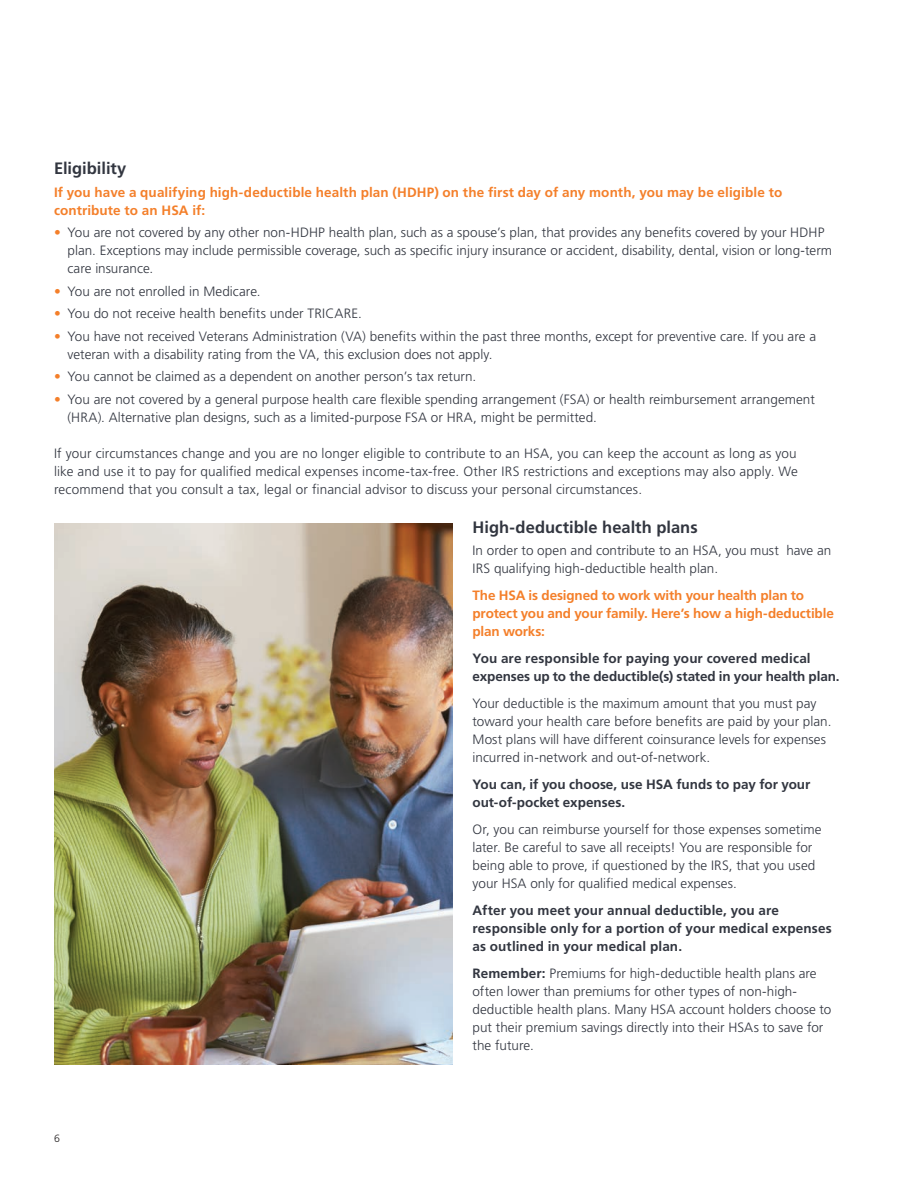
<style>
.page{position:relative;width:918px;height:1188px;background:#fff}
.page>*{position:absolute;margin:0;border:0;box-sizing:border-box;transform-origin:0 0}
.First_level_headin{font:700 16.5px "Frutiger LT Pro";color:#323640}
.Body_copy{font:300 13.5px/18px "Frutiger LT Pro";letter-spacing:.005em;color:#323640}
.Body_copy__space_a{font:300 13.5px/18px "Frutiger LT Pro";letter-spacing:.005em;color:#323640}
.Body_copy-2{font:700 13.5px/18px "Frutiger LT Pro";letter-spacing:.005em;color:#323640}
.Body_copy__space_a-2{font:700 13.5px/18px "Frutiger LT Pro";letter-spacing:.01em;color:#f47f2a}
.Body_copy-3{font:700 13.5px/18px "Frutiger LT Pro";letter-spacing:-.01em;color:#f47f2a}
.Back_cvr_sign-off{font:300 10.5px "Frutiger LT Pro";color:#231f20}
.s1{color:#f47f2a}
.s2{font-weight:700}
</style>
<div class="page">
<img style="left:54px;top:523px;width:398px;height:541px">
<p class="First_level_headin" style="left:54px;top:159px;width:74px">Eligibility</p>
<p class="Body_copy__space_a-2" style="left:54px;top:183px;width:730px">If you have a qualifying high-deductible health plan (HDHP) on the first day of any month, you may be eligible to contribute to an HSA if:</p>
<p class="Body_copy__space_a" style="left:68px;top:224px;width:766px;text-indent:-14px"><span class="s1">•</span> You are not covered by any other non-HDHP health plan, such as a spouse’s plan, that provides any benefits covered by your HDHP plan. Exceptions may include permissible coverage, such as specific injury insurance or accident, disability, dental, vision or long-term care insurance.</p>
<p class="Body_copy__space_a" style="left:54px;top:282px;width:208px"><span class="s1">•</span> You are not enrolled in Medicare.</p>
<p class="Body_copy__space_a" style="left:54px;top:305px;width:309px"><span class="s1">•</span> You do not receive health benefits under TRICARE.</p>
<p class="Body_copy__space_a" style="left:68px;top:327px;width:750px;text-indent:-14px"><span class="s1">•</span> You have not received Veterans Administration (VA) benefits within the past three months, except for preventive care. If you are a veteran with a disability rating from the VA, this exclusion does not apply.</p>
<p class="Body_copy__space_a" style="left:54px;top:368px;width:424px"><span class="s1">•</span> You cannot be claimed as a dependent on another person’s tax return.</p>
<p class="Body_copy__space_a" style="left:68px;top:390px;width:749px;text-indent:-14px"><span class="s1">•</span> You are not covered by a general purpose health care flexible spending arrangement (FSA) or health reimbursement arrangement (HRA). Alternative plan designs, such as a limited-purpose FSA or HRA, might be permitted.</p>
<p class="Body_copy" style="left:54px;top:444px;width:745px;text-align:justify">If your circumstances change and you are no longer eligible to contribute to an HSA, you can keep the account as long as you like and use it to pay for qualified medical expenses income-tax-free. Other IRS restrictions and exceptions may also apply. We recommend that you consult a tax, legal or financial advisor to discuss your personal circumstances.</p>
<p class="First_level_headin" style="left:472px;top:517px;width:227px">High-deductible health plans</p>
<p class="Body_copy" style="left:472px;top:542px;width:360px">In order to open and contribute to an HSA, you must have an<br>IRS qualifying high-deductible health plan.</p>
<p class="Body_copy-3" style="left:472px;top:587px;width:363px">The HSA is designed to work with your health plan to protect you and your family. Here’s how a high-deductible plan works:</p>
<p class="Body_copy-2" style="left:472px;top:650px;width:369px">You are responsible for paying your covered medical expenses up to the deductible(s) stated in your health plan.</p>
<p class="Body_copy" style="left:472px;top:695px;width:360px">Your deductible is the maximum amount that you must pay toward your health care before benefits are paid by your plan.<br>Most plans will have different coinsurance levels for expenses incurred in-network and out-of-network.</p>
<p class="Body_copy-2" style="left:472px;top:776px;width:339px">You can, if you choose, use HSA funds to pay for your out-of-pocket expenses.</p>
<p class="Body_copy" style="left:472px;top:821px;width:351px">Or, you can reimburse yourself for those expenses sometime later. Be careful to save all receipts! You are responsible for being able to prove, if questioned by the IRS, that you used your HSA only for qualified medical expenses.</p>
<p class="Body_copy-2" style="left:472px;top:902px;width:361px">After you meet your annual deductible, you are responsible only for a portion of your medical expenses as outlined in your medical plan.</p>
<p class="Body_copy" style="left:472px;top:965px;width:360px"><span class="s2">Remember:</span> Premiums for high-deductible health plans are often lower than premiums for other types of non-high&shy;deductible health plans. Many HSA account holders choose to put their premium savings directly into their HSAs to save for the future.</p>
<p class="Back_cvr_sign-off" style="left:54px;top:1132px;width:7px">6</p>
</div>
